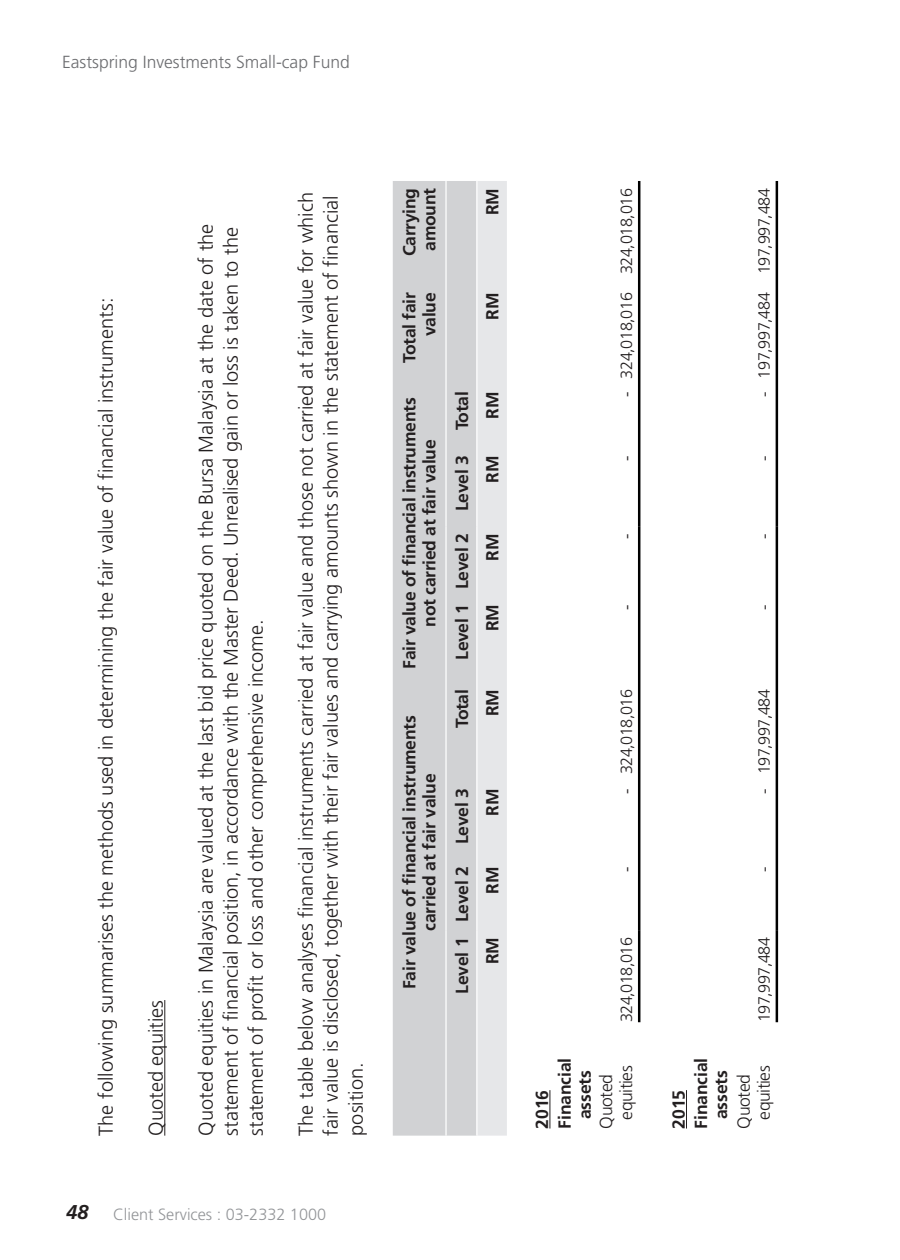
<style>
.page{position:relative;width:900px;height:1260px;background:#fff}
.page>*{position:absolute;margin:0;border:0;box-sizing:border-box;transform-origin:0 0}
.t1{font:300 20px/25px "Frutiger";color:#231f20}
.t2{font:700 17.5px/20px "Frutiger";letter-spacing:-.015em;color:#231f20;text-align:center}
.t3{font:300 17.5px "Frutiger";color:#6c6d70}
.t4{font:300 17.5px/20px "Frutiger";letter-spacing:-.025em;color:#231f20;text-align:center}
.t5{font:300 16.25px "Frutiger";letter-spacing:-.03em;color:#231f20}
.t6{font:300 16.25px "Frutiger";color:#939598}
.s1{font-weight:700;font-style:italic;font-size:20px;color:#231f20}
</style>
<div class="page">
<hr style="left:164px;top:1000px;width:1px;height:136px;background:#231f20">
<div style="left:393px;top:181px;width:83px;height:955px;background:#d1d2d4"></div>
<div style="left:478px;top:181px;width:29px;height:955px;background:#e6e7e9"></div>
<hr style="left:445px;top:930px;width:2px;height:206px;background:#fff">
<hr style="left:445px;top:526px;width:2px;height:404px;background:#fff">
<hr style="left:445px;top:181px;width:2px;height:345px;background:#fff">
<hr style="left:638px;top:930px;width:2px;height:92px;background:#000">
<hr style="left:638px;top:526px;width:2px;height:404px;background:#000">
<hr style="left:638px;top:181px;width:2px;height:345px;background:#000">
<hr style="left:776px;top:930px;width:2px;height:92px;background:#000">
<hr style="left:776px;top:526px;width:2px;height:404px;background:#000">
<hr style="left:776px;top:181px;width:2px;height:345px;background:#000">
<hr style="left:549px;top:1090px;width:1px;height:39px;background:#231f20">
<hr style="left:686px;top:1090px;width:1px;height:39px;background:#231f20">
<p class="t3" style="left:62px;top:54px;width:289px">Eastspring Investments Small-cap Fund</p>
<p class="t1" style="left:95px;top:1136px;width:839px;rotate:-90deg">The following summarises the methods used in determining the fair value of financial instruments:</p>
<p class="t1" style="left:145px;top:1136px;width:137px;rotate:-90deg">Quoted equities</p>
<p class="t1" style="left:195px;top:1136px;width:913px;rotate:-90deg">Quoted equities in Malaysia are valued at the last bid price quoted on the Bursa Malaysia at the date of the statement of financial position, in accordance with the Master Deed. Unrealised gain or loss is taken to the statement of profit or loss and other comprehensive income.</p>
<p class="t1" style="left:295px;top:1136px;width:945px;rotate:-90deg">The table below analyses financial instruments carried at fair value and those not carried at fair value for which fair value is disclosed, together with their fair values and carrying amounts shown in the statement of financial position.</p>
<p class="t6" style="left:66px;top:1208px;width:262px"><span class="s1">48</span> Client Services : 03-2332 1000</p>
<p class="t2" style="left:401px;top:256px;width:70px;rotate:-90deg">Carrying amount</p>
<p class="t2" style="left:401px;top:363px;width:72px;text-align:right;rotate:-90deg">Total fair value</p>
<p class="t2" style="left:401px;top:669px;width:273px;rotate:-90deg">Fair value of financial instruments not carried at fair value</p>
<p class="t2" style="left:401px;top:989px;width:276px;rotate:-90deg">Fair value of financial instruments carried at fair value</p>
<p class="t2" style="left:484px;top:215px;width:29px;rotate:-90deg">RM</p>
<p class="t2" style="left:484px;top:320px;width:29px;rotate:-90deg">RM</p>
<p class="t2" style="left:453px;top:430px;width:40px;rotate:-90deg">Total</p>
<p class="t2" style="left:453px;top:511px;width:57px;rotate:-90deg">Level 3</p>
<p class="t2" style="left:453px;top:660px;width:128px;rotate:-90deg">Level 1 Level 2</p>
<p class="t2" style="left:453px;top:728px;width:40px;rotate:-90deg">Total</p>
<p class="t2" style="left:484px;top:419px;width:29px;rotate:-90deg">RM</p>
<p class="t2" style="left:484px;top:483px;width:29px;rotate:-90deg">RM</p>
<p class="t2" style="left:484px;top:561px;width:29px;rotate:-90deg">RM</p>
<p class="t2" style="left:484px;top:631px;width:29px;rotate:-90deg">RM</p>
<p class="t2" style="left:484px;top:716px;width:29px;rotate:-90deg">RM</p>
<p class="t2" style="left:453px;top:844px;width:57px;rotate:-90deg">Level 3</p>
<p class="t2" style="left:453px;top:994px;width:129px;rotate:-90deg">Level 1 Level 2</p>
<p class="t2" style="left:484px;top:816px;width:29px;rotate:-90deg">RM</p>
<p class="t2" style="left:484px;top:894px;width:29px;rotate:-90deg">RM</p>
<p class="t2" style="left:484px;top:964px;width:29px;rotate:-90deg">RM</p>
<p class="t5" style="left:620px;top:397px;width:210px;rotate:-90deg">- 324,018,016 324,018,016</p>
<p class="t5" style="left:758px;top:397px;width:210px;rotate:-90deg">- 197,997,484 197,997,484</p>
<p class="t5" style="left:620px;top:461px;width:7px;rotate:-90deg">-</p>
<p class="t5" style="left:758px;top:461px;width:7px;rotate:-90deg">-</p>
<p class="t5" style="left:620px;top:539px;width:7px;rotate:-90deg">-</p>
<p class="t5" style="left:758px;top:539px;width:7px;rotate:-90deg">-</p>
<p class="t5" style="left:620px;top:610px;width:7px;rotate:-90deg">-</p>
<p class="t5" style="left:758px;top:610px;width:7px;rotate:-90deg">-</p>
<p class="t5" style="left:620px;top:794px;width:106px;rotate:-90deg">- 324,018,016</p>
<p class="t5" style="left:758px;top:794px;width:106px;rotate:-90deg">- 197,997,484</p>
<p class="t5" style="left:620px;top:872px;width:7px;rotate:-90deg">-</p>
<p class="t5" style="left:758px;top:872px;width:7px;rotate:-90deg">-</p>
<p class="t5" style="left:620px;top:1022px;width:86px;rotate:-90deg">324,018,016</p>
<p class="t5" style="left:758px;top:1022px;width:86px;rotate:-90deg">197,997,484</p>
<p class="t2" style="left:532px;top:1129px;width:72px;line-height:22.5px;text-align:left;rotate:-90deg">2016<br>Financial</p>
<p class="t2" style="left:576px;top:1119px;width:50px;rotate:-90deg">assets</p>
<p class="t4" style="left:597px;top:1129px;width:65px;rotate:-90deg">Quoted equities</p>
<p class="t2" style="left:669px;top:1129px;width:72px;line-height:22.5px;text-align:left;rotate:-90deg">2015<br>Financial</p>
<p class="t2" style="left:713px;top:1119px;width:50px;rotate:-90deg">assets</p>
<p class="t4" style="left:735px;top:1129px;width:65px;rotate:-90deg">Quoted equities</p>
</div>
